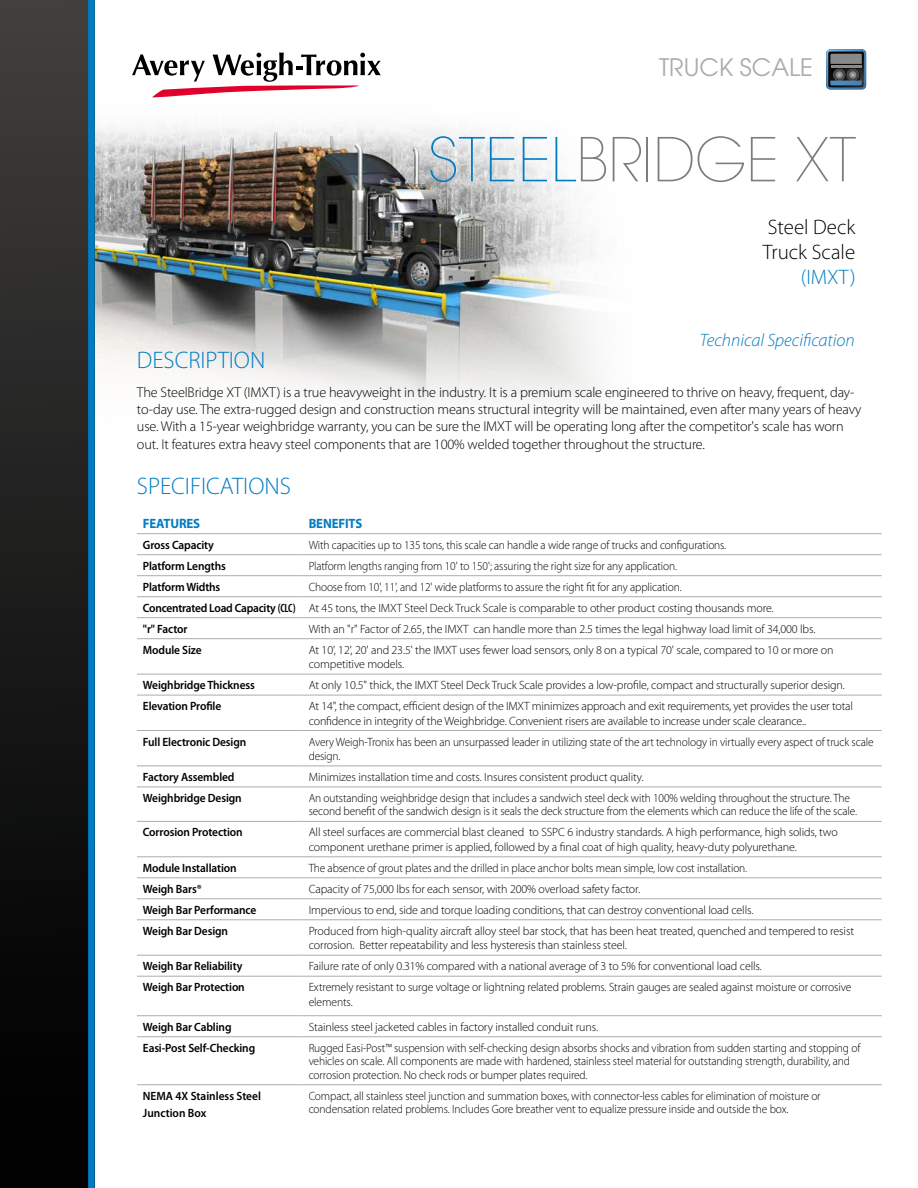
<style>
.page{position:relative;width:918px;height:1188px;background:#fff}
.page>*{position:absolute;margin:0;border:0;box-sizing:border-box;transform-origin:0 0}
.t1{font:200 60px "ITC Avant Garde Std";color:#817b79}
.t2{font:300 24px "Myriad Pro";color:#007cc2}
.t3{font:24px "ITC Avant Garde Std";color:#acacac}
.t4{font:300 21px/25.2px "Myriad Pro";color:#000}
.t5{font:300 21px "Myriad Pro";color:#007cc2}
.t6{font:italic 300 18px "Myriad Pro";color:#007cc2}
.t7{font:300 14.25px/17.1px "Myriad Pro";letter-spacing:-.01em;color:#000}
.t8{font:700 13.5px "Myriad Pro";letter-spacing:-.01em;color:#007cc2;scale:.95 1}
.t9{font:300 12px/14.4px "Myriad Pro";letter-spacing:-.01em;color:#000}
.t10{font:300 12px/13.5px "Myriad Pro";letter-spacing:-.01em;color:#000;scale:.95 1}
.t11{font:600 12px/17.4px "Myriad Pro";letter-spacing:-.01em;color:#000;scale:.95 1}
.s1{color:#007cc2}
.s2{font-weight:600}
.s3{font-weight:600;font-stretch:condensed}
</style>
<div class="page">
<svg style="left:132px;top:52px;width:249px;height:37px"></svg>
<img style="left:95px;top:89px;width:503px;height:314px">
<hr style="left:137px;top:533px;width:166px;height:1px;background:#acacac">
<hr style="left:303px;top:533px;width:579px;height:1px;background:#acacac">
<hr style="left:137px;top:554px;width:166px;height:1px;background:#acacac">
<hr style="left:303px;top:554px;width:579px;height:1px;background:#acacac">
<hr style="left:137px;top:575px;width:166px;height:1px;background:#acacac">
<hr style="left:303px;top:575px;width:579px;height:1px;background:#acacac">
<hr style="left:137px;top:596px;width:166px;height:1px;background:#acacac">
<hr style="left:303px;top:596px;width:579px;height:1px;background:#acacac">
<hr style="left:137px;top:617px;width:166px;height:1px;background:#acacac">
<hr style="left:303px;top:617px;width:579px;height:1px;background:#acacac">
<hr style="left:137px;top:638px;width:166px;height:1px;background:#acacac">
<hr style="left:303px;top:638px;width:579px;height:1px;background:#acacac">
<hr style="left:137px;top:674px;width:166px;height:1px;background:#acacac">
<hr style="left:303px;top:674px;width:579px;height:1px;background:#acacac">
<hr style="left:137px;top:695px;width:166px;height:1px;background:#acacac">
<hr style="left:303px;top:695px;width:579px;height:1px;background:#acacac">
<hr style="left:137px;top:730px;width:166px;height:1px;background:#acacac">
<hr style="left:303px;top:730px;width:579px;height:1px;background:#acacac">
<hr style="left:137px;top:766px;width:166px;height:1px;background:#acacac">
<hr style="left:303px;top:766px;width:579px;height:1px;background:#acacac">
<hr style="left:137px;top:787px;width:166px;height:1px;background:#acacac">
<hr style="left:303px;top:787px;width:579px;height:1px;background:#acacac">
<hr style="left:137px;top:821px;width:166px;height:1px;background:#acacac">
<hr style="left:303px;top:821px;width:579px;height:1px;background:#acacac">
<hr style="left:137px;top:856px;width:166px;height:1px;background:#acacac">
<hr style="left:303px;top:856px;width:579px;height:1px;background:#acacac">
<hr style="left:137px;top:877px;width:166px;height:1px;background:#acacac">
<hr style="left:303px;top:877px;width:579px;height:1px;background:#acacac">
<hr style="left:137px;top:898px;width:166px;height:1px;background:#acacac">
<hr style="left:303px;top:898px;width:579px;height:1px;background:#acacac">
<hr style="left:137px;top:919px;width:166px;height:1px;background:#acacac">
<hr style="left:303px;top:919px;width:579px;height:1px;background:#acacac">
<hr style="left:137px;top:955px;width:166px;height:1px;background:#acacac">
<hr style="left:303px;top:955px;width:579px;height:1px;background:#acacac">
<hr style="left:137px;top:976px;width:166px;height:1px;background:#acacac">
<hr style="left:303px;top:976px;width:579px;height:1px;background:#acacac">
<hr style="left:137px;top:1015px;width:166px;height:1px;background:#acacac">
<hr style="left:303px;top:1015px;width:579px;height:1px;background:#acacac">
<hr style="left:137px;top:1036px;width:166px;height:1px;background:#acacac">
<hr style="left:303px;top:1036px;width:579px;height:1px;background:#acacac">
<hr style="left:137px;top:1084px;width:166px;height:1px;background:#acacac">
<hr style="left:303px;top:1084px;width:579px;height:1px;background:#acacac">
<svg style="left:826px;top:49px;width:40px;height:40px;background:#50606e"></svg>
<div style="left:0;top:0;width:94px;height:1188px;background:linear-gradient(to bottom,#403f3d,#000)"></div>
<div style="left:88px;top:0;width:7px;height:1188px;background:#007cc2"></div>
<h2 class="t3" style="left:659px;top:52px;width:156px">TRUCK SCALE</h2>
<h1 class="t1" style="left:428px;top:123px;width:430px"><span class="s1">STEEL</span>BRIDGE XT</h1>
<h3 class="t4" style="left:763px;top:214px;width:94px">Steel Deck<br>Truck Scale</h3>
<h3 class="t5" style="left:801px;top:264px;width:56px">(IMXT)</h3>
<h3 class="t6" style="left:700px;top:331px;width:157px">Technical Specification</h3>
<h2 class="t2" style="left:137px;top:346px;width:130px">DESCRIPTION</h2>
<p class="t7" style="left:137px;top:384px;width:726px">The SteelBridge XT (IMXT) is a true heavyweight in the industry. It is a premium scale engineered to thrive on heavy, frequent, day&shy;to-day use. The extra-rugged design and construction means structural integrity will be maintained, even after many years of heavy use. With a 15-year weighbridge warranty, you can be sure the IMXT will be operating long after the competitor's scale has worn out. It features extra heavy steel components that are 100% welded together throughout the structure.</p>
<h2 class="t2" style="left:137px;top:471px;width:156px">SPECIFICATIONS</h2>
<p class="t8" style="left:143px;top:514px;width:62px">FEATURES</p>
<p class="t8" style="left:309px;top:514px;width:58px">BENEFITS</p>
<p class="t11" style="left:143px;top:536px;width:76px">Gross Capacity</p>
<p class="t10" style="left:309px;top:538px;width:441px">With capacities up to 135 tons, this scale can handle a wide range of trucks and configurations.</p>
<p class="t11" style="left:143px;top:557px;width:89px">Platform Lengths</p>
<p class="t10" style="left:309px;top:559px;width:389px">Platform lengths ranging from 10' to 150'; assuring the right size for any application.</p>
<p class="t11" style="left:143px;top:578px;width:83px">Platform Widths</p>
<p class="t10" style="left:143px;top:576px;width:665px;line-height:21px;text-indent:166px">Choose from 10', 11', and 12' wide platforms to assure the right fit for any application.<br><span class="s2">Concentrated Load Capacity</span> <span class="s3">(CLC)</span> At 45 tons, the IMXT Steel Deck Truck Scale is comparable to other product costing thousands more. <span class="s2">"r" Factor</span></p>
<p class="t9" style="left:309px;top:621px;width:508px">With an "r" Factor of 2.65, the IMXT can handle more than 2.5 times the legal highway load limit of 34,000 lbs.</p>
<p class="t11" style="left:143px;top:641px;width:63px">Module Size</p>
<p class="t9" style="left:309px;top:642px;width:526px">At 10', 12', 20' and 23.5' the IMXT uses fewer load sensors, only 8 on a typical 70' scale, compared to 10 or more on competitive models.</p>
<p class="t11" style="left:143px;top:676px;width:119px">Weighbridge Thickness</p>
<p class="t9" style="left:309px;top:678px;width:538px">At only 10.5" thick, the IMXT Steel Deck Truck Scale provides a low-profile, compact and structurally superior design.</p>
<p class="t11" style="left:143px;top:697px;width:84px">Elevation Profile</p>
<p class="t9" style="left:309px;top:699px;width:546px">At 14", the compact, efficient design of the IMXT minimizes approach and exit requirements, yet provides the user total confidence in integrity of the Weighbridge. Convenient risers are available to increase under scale clearance..</p>
<p class="t11" style="left:143px;top:732px;width:110px">Full Electronic Design</p>
<p class="t10" style="left:309px;top:734px;width:596px;line-height:14.4px">Avery Weigh-Tronix has been an unsurpassed leader in utilizing state of the art technology in virtually every aspect of truck scale design.</p>
<p class="t11" style="left:143px;top:768px;width:98px">Factory Assembled</p>
<p class="t9" style="left:309px;top:770px;width:336px">Minimizes installation time and costs. Insures consistent product quality.</p>
<p class="t11" style="left:143px;top:789px;width:105px">Weighbridge Design</p>
<p class="t10" style="left:309px;top:791px;width:579px">An outstanding weighbridge design that includes a sandwich steel deck with 100% welding throughout the structure. The second benefit of the sandwich design is it seals the deck structure from the elements which can reduce the life of the scale.</p>
<p class="t11" style="left:143px;top:823px;width:107px">Corrosion Protection</p>
<p class="t9" style="left:309px;top:825px;width:531px">All steel surfaces are commercial blast cleaned to SSPC 6 industry standards. A high performance, high solids, two component urethane primer is applied, followed by a final coat of high quality, heavy-duty polyurethane.</p>
<p class="t11" style="left:143px;top:859px;width:100px">Module Installation</p>
<p class="t10" style="left:309px;top:861px;width:463px">The absence of grout plates and the drilled in place anchor bolts mean simple, low cost installation.</p>
<p class="t11" style="left:143px;top:880px;width:63px">Weigh Bars®</p>
<p class="t9" style="left:309px;top:881px;width:333px">Capacity of 75,000 lbs for each sensor, with 200% overload safety factor.</p>
<p class="t11" style="left:143px;top:901px;width:121px">Weigh Bar Performance</p>
<p class="t9" style="left:309px;top:902px;width:446px">Impervious to end, side and torque loading conditions, that can destroy conventional load cells.</p>
<p class="t11" style="left:143px;top:922px;width:91px">Weigh Bar Design</p>
<p class="t9" style="left:309px;top:923px;width:547px">Produced from high-quality aircraft alloy steel bar stock, that has been heat treated, quenched and tempered to resist corrosion. Better repeatability and less hysteresis than stainless steel.</p>
<p class="t11" style="left:143px;top:957px;width:106px">Weigh Bar Reliability</p>
<p class="t9" style="left:309px;top:959px;width:455px">Failure rate of only 0.31% compared with a national average of 3 to 5% for conventional load cells.</p>
<p class="t11" style="left:143px;top:978px;width:109px">Weigh Bar Protection</p>
<p class="t9" style="left:309px;top:980px;width:544px">Extremely resistant to surge voltage or lightning related problems. Strain gauges are sealed against moisture or corrosive elements.</p>
<p class="t11" style="left:143px;top:1018px;width:95px">Weigh Bar Cabling</p>
<p class="t9" style="left:309px;top:1019px;width:291px">Stainless steel jacketed cables in factory installed conduit runs.</p>
<p class="t11" style="left:143px;top:1039px;width:120px">Easi-Post Self-Checking</p>
<p class="t10" style="left:309px;top:1041px;width:582px">Rugged Easi-Post™ suspension with self-checking design absorbs shocks and vibration from sudden starting and stopping of vehicles on scale. All components are made with hardened, stainless steel material for outstanding strength, durability, and corrosion protection. No check rods or bumper plates required.</p>
<p class="t11" style="left:143px;top:1087px;width:126px">NEMA 4X Stainless Steel<br>Junction Box</p>
<p class="t10" style="left:309px;top:1089px;width:540px">Compact, all stainless steel junction and summation boxes, with connector-less cables for elimination of moisture or condensation related problems. Includes Gore breather vent to equalize pressure inside and outside the box.</p>
</div>
